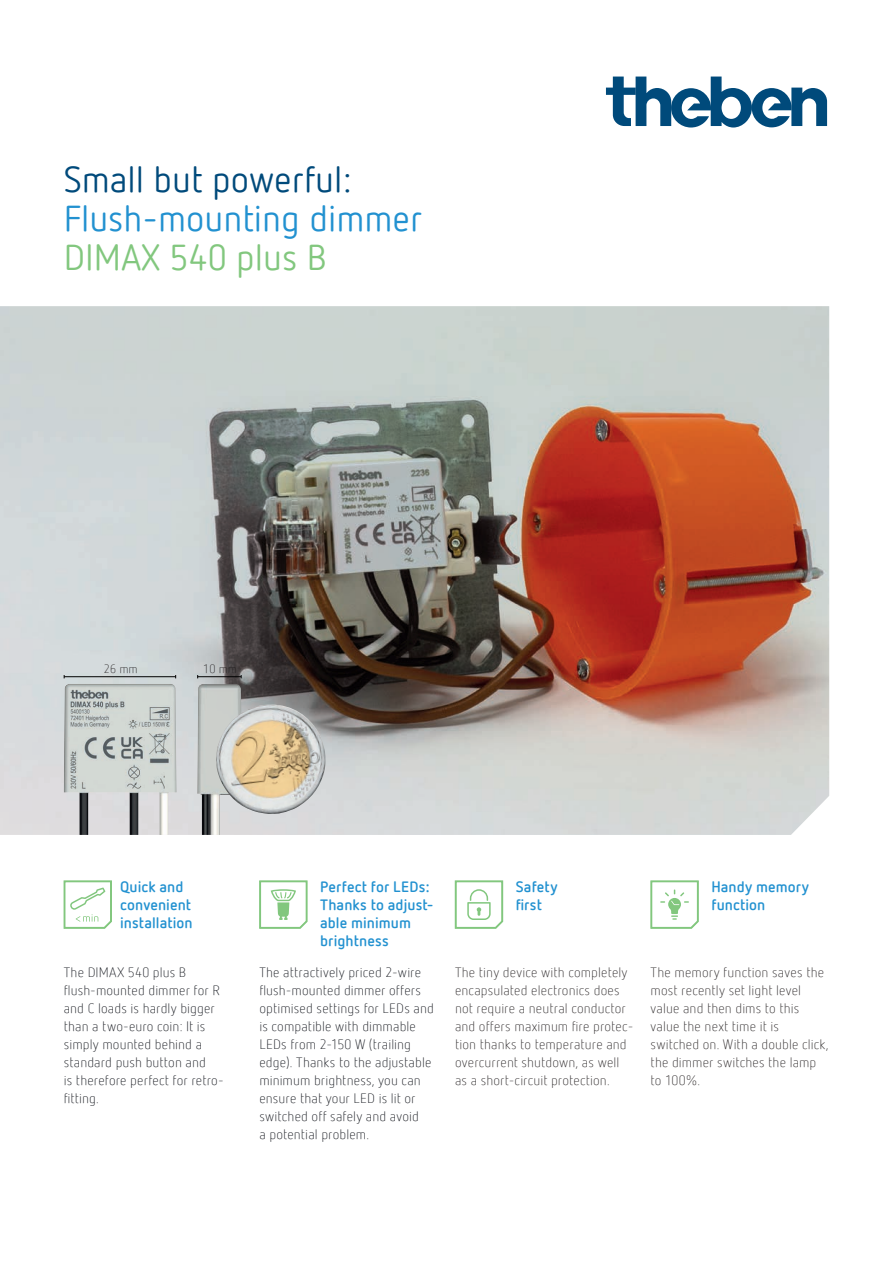
<style>
.page{position:relative;width:893px;height:1263px;background:#fff}
.page>*{position:absolute;margin:0;border:0;box-sizing:border-box;transform-origin:0 0}
.t1{font:36px "Netto Offc Pro";color:#2291d0}
.t2{font:36px "Netto Offc Pro";color:#004a7b}
.t3{font:36px "Netto Offc Pro";color:#82c77e}
.t4{font:700 15px/18px "Netto Offc Pro";letter-spacing:.005em;color:#2291d0}
.t5{font:300 13.5px/18px "Netto Offc Pro";letter-spacing:.01em;color:#0b0e15}
.t6{font:300 13.5px/18px "Netto Offc Pro";letter-spacing:.01em;color:#231f20}
.t7{font:300 12px "Netto Offc Pro";color:#231f20}
</style>
<div class="page">
<img style="left:0;top:306px;width:829px;height:529px">
<svg style="left:606px;top:77px;width:221px;height:51px"></svg>
<svg style="left:455px;top:880px;width:48px;height:49px"></svg>
<svg style="left:63px;top:880px;width:49px;height:49px"></svg>
<img style="left:64px;top:684px;width:112px;height:151px">
<img style="left:197px;top:684px;width:45px;height:151px">
<hr style="left:64px;top:676px;width:112px;height:1px;background:#000">
<hr style="left:198px;top:676px;width:43px;height:1px;background:#000">
<svg style="left:259px;top:880px;width:49px;height:49px"></svg>
<svg style="left:650px;top:880px;width:49px;height:49px"></svg>
<img style="left:216px;top:705px;width:110px;height:109px">
<h1 class="t2" style="left:64px;top:156px;width:289px">Small but powerful:</h1>
<h1 class="t1" style="left:64px;top:195px;width:360px">Flush-mounting dimmer</h1>
<h1 class="t3" style="left:64px;top:234px;width:265px">DIMAX 540 plus B</h1>
<p class="t7" style="left:104px;top:662px;width:35px">26 mm</p>
<p class="t7" style="left:203px;top:662px;width:35px">10 mm</p>
<p class="t4" style="left:120px;top:877px;width:74px">Quick and convenient installation</p>
<p class="t5" style="left:64px;top:963px;width:161px">The DIMAX 540 plus B flush-mounted dimmer for R and C loads is hardly bigger than a two-euro coin: It is simply mounted behind a standard push button and<br>is therefore perfect for retro&shy;fitting.</p>
<p class="t4" style="left:320px;top:877px;width:115px">Perfect for LEDs:<br>Thanks to adjust&shy;able minimum brightness</p>
<p class="t5" style="left:259px;top:963px;width:176px">The attractively priced 2-wire flush-mounted dimmer offers optimised settings for LEDs and is compatible with dimmable<br>LEDs from 2-150 W (trailing edge). Thanks to the adjustable minimum brightness, you can ensure that your LED is lit or switched off safely and avoid<br>a potential problem.</p>
<p class="t4" style="left:516px;top:877px;width:43px">Safety first</p>
<p class="t4" style="left:711px;top:877px;width:99px">Handy memory function</p>
<p class="t6" style="left:455px;top:963px;width:180px">The tiny device with completely encapsulated electronics does not require a neutral conductor and offers maximum fire protec&shy;tion thanks to temperature and overcurrent shutdown, as well as a short-circuit protection.</p>
<p class="t6" style="left:651px;top:963px;width:179px">The memory function saves the most recently set light level value and then dims to this value the next time it is switched on. With a double click, the dimmer switches the lamp to 100%.</p>
</div>
